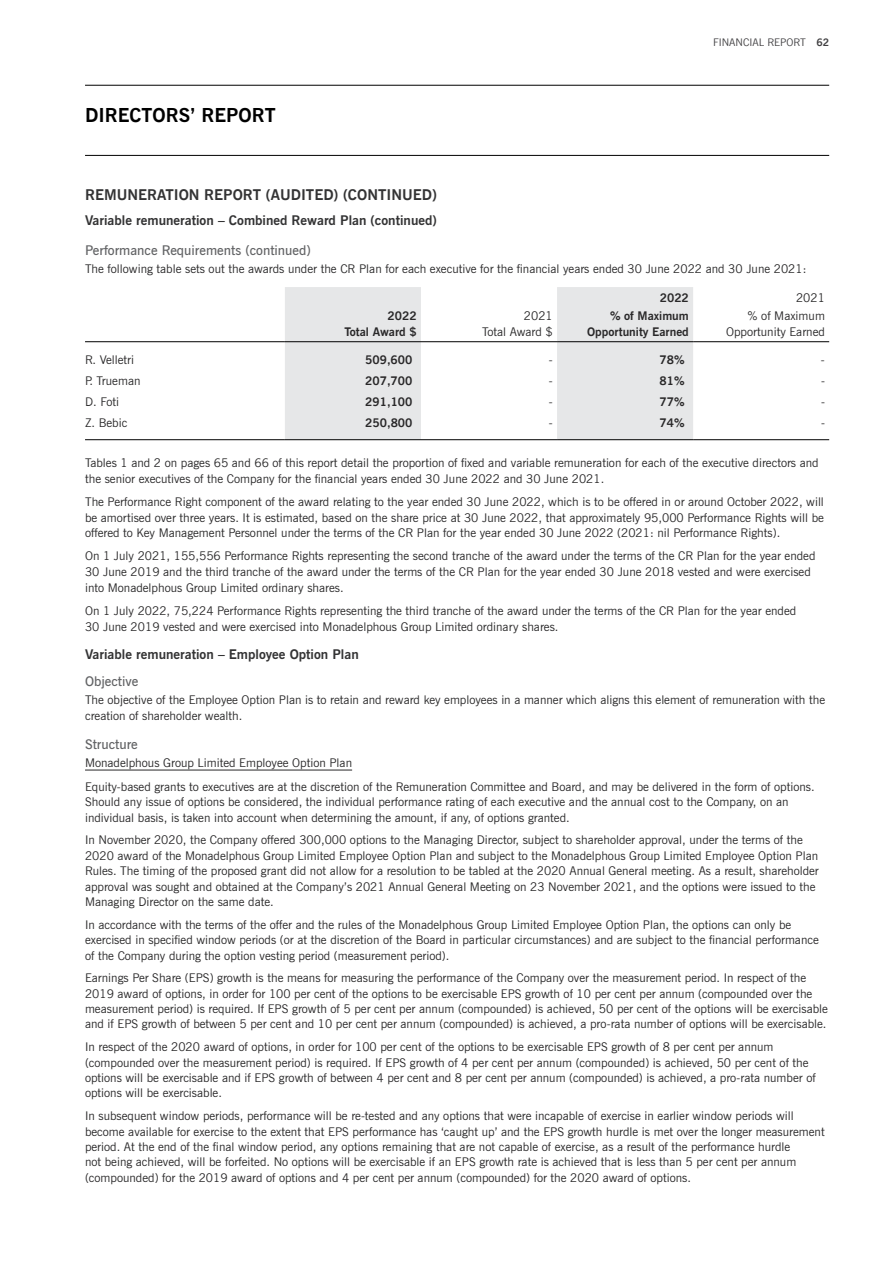
<style>
.page{position:relative;width:893px;height:1263px;background:#fff}
.page>*{position:absolute;margin:0;border:0;box-sizing:border-box;transform-origin:0 0}
.t1{font:700 19.5px "News Gothic BT";color:#000}
.t2{font:700 15px "News Gothic BT";color:#333334}
.t3{font:700 13.5px "News Gothic BT";color:#333334}
.t4{font:600 13.5px "News Gothic BT";color:#636466}
.t5{font:12px/15.3px "News Gothic BT";color:#292829}
.t6{font:700 12px/15.8px "News Gothic BT";color:#292829;text-align:right}
.t7{font:10.5px "News Gothic BT";color:#414042}
.s1{font-weight:700}
</style>
<div class="page">
<hr style="left:85px;top:85px;width:744px;height:1px;background:#000">
<hr style="left:85px;top:155px;width:744px;height:1px;background:#000">
<hr style="left:85px;top:770px;width:267px;height:1px;background:#292829">
<svg style="left:285px;top:287px;width:408px;height:152px;fill:#e6e7e8"></svg>
<hr style="left:85px;top:439px;width:200px;height:1px;background:#000">
<hr style="left:285px;top:439px;width:136px;height:1px;background:#000">
<hr style="left:421px;top:439px;width:136px;height:1px;background:#000">
<hr style="left:557px;top:439px;width:136px;height:1px;background:#000">
<hr style="left:693px;top:439px;width:136px;height:1px;background:#000">
<hr style="left:285px;top:341px;width:136px;height:1px;background:#000">
<hr style="left:557px;top:341px;width:136px;height:1px;background:#000">
<hr style="left:421px;top:341px;width:136px;height:1px;background:#000">
<hr style="left:693px;top:341px;width:136px;height:1px;background:#000">
<hr style="left:85px;top:341px;width:200px;height:1px;background:#000">
<h1 class="t1" style="left:85px;top:103px;width:192px">DIRECTORS’ REPORT</h1>
<p class="t7" style="left:713px;top:36px;width:118px">FINANCIAL REPORT <span class="s1">62</span></p>
<p class="t2" style="left:85px;top:186px;width:353px">REMUNERATION REPORT (AUDITED) (CONTINUED)</p>
<p class="t3" style="left:85px;top:212px;width:353px">Variable remuneration – Combined Reward Plan (continued)</p>
<p class="t4" style="left:85px;top:242px;width:227px">Performance Requirements (continued)</p>
<p class="t5" style="left:85px;top:261px;width:723px">The following table sets out the awards under the CR Plan for each executive for the financial years ended 30 June 2022 and 30 June 2021:</p>
<p class="t6" style="left:344px;top:308px;width:74px">2022<br>Total Award $</p>
<p class="t5" style="left:482px;top:308px;width:72px;line-height:15.8px;text-align:right">2021<br>Total Award $</p>
<p class="t6" style="left:610px;top:289px;width:80px;line-height:17.9px">2022<br>% of Maximum</p>
<p class="t6" style="left:587px;top:323px;width:103px">Opportunity Earned</p>
<p class="t5" style="left:747px;top:289px;width:79px;line-height:17.9px;text-align:right">2021<br>% of Maximum</p>
<p class="t5" style="left:726px;top:324px;width:100px">Opportunity Earned</p>
<p class="t5" style="left:85px;top:352px;width:51px">R. Velletri</p>
<p class="t6" style="left:365px;top:351px;width:49px">509,600</p>
<p class="t5" style="left:549px;top:352px;width:5px">-</p>
<p class="t6" style="left:659px;top:351px;width:27px">78%</p>
<p class="t5" style="left:821px;top:352px;width:5px">-</p>
<p class="t5" style="left:85px;top:373px;width:57px">P. Trueman</p>
<p class="t6" style="left:365px;top:372px;width:49px">207,700</p>
<p class="t5" style="left:549px;top:373px;width:5px">-</p>
<p class="t6" style="left:659px;top:372px;width:27px">81%</p>
<p class="t5" style="left:821px;top:373px;width:5px">-</p>
<p class="t5" style="left:85px;top:394px;width:36px">D. Foti</p>
<p class="t6" style="left:365px;top:394px;width:49px">291,100</p>
<p class="t5" style="left:549px;top:394px;width:5px">-</p>
<p class="t6" style="left:659px;top:394px;width:27px">77%</p>
<p class="t5" style="left:821px;top:394px;width:5px">-</p>
<p class="t5" style="left:85px;top:415px;width:44px">Z. Bebic</p>
<p class="t6" style="left:365px;top:415px;width:49px">250,800</p>
<p class="t5" style="left:549px;top:415px;width:5px">-</p>
<p class="t6" style="left:659px;top:415px;width:27px">74%</p>
<p class="t5" style="left:821px;top:415px;width:5px">-</p>
<p class="t5" style="left:85px;top:455px;width:735px;line-height:15.8px">Tables 1 and 2 on pages 65 and 66 of this report detail the proportion of fixed and variable remuneration for each of the executive directors and the senior executives of the Company for the financial years ended 30 June 2022 and 30 June 2021.</p>
<p class="t5" style="left:85px;top:494px;width:740px;line-height:15.8px;text-align:justify">The Performance Right component of the award relating to the year ended 30 June 2022, which is to be offered in or around October 2022, will be amortised over three years. It is estimated, based on the share price at 30 June 2022, that approximately 95,000 Performance Rights will be offered to Key Management Personnel under the terms of the CR Plan for the year ended 30 June 2022 (2021: nil Performance Rights).</p>
<p class="t5" style="left:85px;top:548px;width:732px;line-height:15.8px">On 1 July 2021, 155,556 Performance Rights representing the second tranche of the award under the terms of the CR Plan for the year ended<br>30 June 2019 and the third tranche of the award under the terms of the CR Plan for the year ended 30 June 2018 vested and were exercised into Monadelphous Group Limited ordinary shares.</p>
<p class="t5" style="left:85px;top:603px;width:713px;line-height:15.8px">On 1 July 2022, 75,224 Performance Rights representing the third tranche of the award under the terms of the CR Plan for the year ended<br>30 June 2019 vested and were exercised into Monadelphous Group Limited ordinary shares.</p>
<p class="t3" style="left:85px;top:646px;width:275px">Variable remuneration – Employee Option Plan</p>
<p class="t4" style="left:85px;top:673px;width:55px">Objective</p>
<p class="t5" style="left:85px;top:692px;width:741px;line-height:15.8px">The objective of the Employee Option Plan is to retain and reward key employees in a manner which aligns this element of remuneration with the creation of shareholder wealth.</p>
<p class="t4" style="left:85px;top:736px;width:54px">Structure</p>
<p class="t5" style="left:85px;top:751px;width:731px;line-height:23.9px">Monadelphous Group Limited Employee Option Plan<br>Equity-based grants to executives are at the discretion of the Remuneration Committee and Board, and may be delivered in the form of options.</p>
<p class="t5" style="left:85px;top:794px;width:705px">Should any issue of options be considered, the individual performance rating of each executive and the annual cost to the Company, on an individual basis, is taken into account when determining the amount, if any, of options granted.</p>
<p class="t5" style="left:85px;top:832px;width:735px">In November 2020, the Company offered 300,000 options to the Managing Director, subject to shareholder approval, under the terms of the 2020 award of the Monadelphous Group Limited Employee Option Plan and subject to the Monadelphous Group Limited Employee Option Plan Rules. The timing of the proposed grant did not allow for a resolution to be tabled at the 2020 Annual General meeting. As a result, shareholder approval was sought and obtained at the Company’s 2021 Annual General Meeting on 23 November 2021, and the options were issued to the Managing Director on the same date.</p>
<p class="t5" style="left:85px;top:917px;width:735px">In accordance with the terms of the offer and the rules of the Monadelphous Group Limited Employee Option Plan, the options can only be exercised in specified window periods (or at the discretion of the Board in particular circumstances) and are subject to the financial performance of the Company during the option vesting period (measurement period).</p>
<p class="t5" style="left:85px;top:970px;width:744px">Earnings Per Share (EPS) growth is the means for measuring the performance of the Company over the measurement period. In respect of the 2019 award of options, in order for 100 per cent of the options to be exercisable EPS growth of 10 per cent per annum (compounded over the measurement period) is required. If EPS growth of 5 per cent per annum (compounded) is achieved, 50 per cent of the options will be exercisable and if EPS growth of between 5 per cent and 10 per cent per annum (compounded) is achieved, a pro-rata number of options will be exercisable.</p>
<p class="t5" style="left:85px;top:1039px;width:732px">In respect of the 2020 award of options, in order for 100 per cent of the options to be exercisable EPS growth of 8 per cent per annum (compounded over the measurement period) is required. If EPS growth of 4 per cent per annum (compounded) is achieved, 50 per cent of the options will be exercisable and if EPS growth of between 4 per cent and 8 per cent per annum (compounded) is achieved, a pro-rata number of options will be exercisable.</p>
<p class="t5" style="left:85px;top:1108px;width:741px">In subsequent window periods, performance will be re-tested and any options that were incapable of exercise in earlier window periods will become available for exercise to the extent that EPS performance has ‘caught up’ and the EPS growth hurdle is met over the longer measurement period. At the end of the final window period, any options remaining that are not capable of exercise, as a result of the performance hurdle<br>not being achieved, will be forfeited. No options will be exercisable if an EPS growth rate is achieved that is less than 5 per cent per annum (compounded) for the 2019 award of options and 4 per cent per annum (compounded) for the 2020 award of options.</p>
</div>
